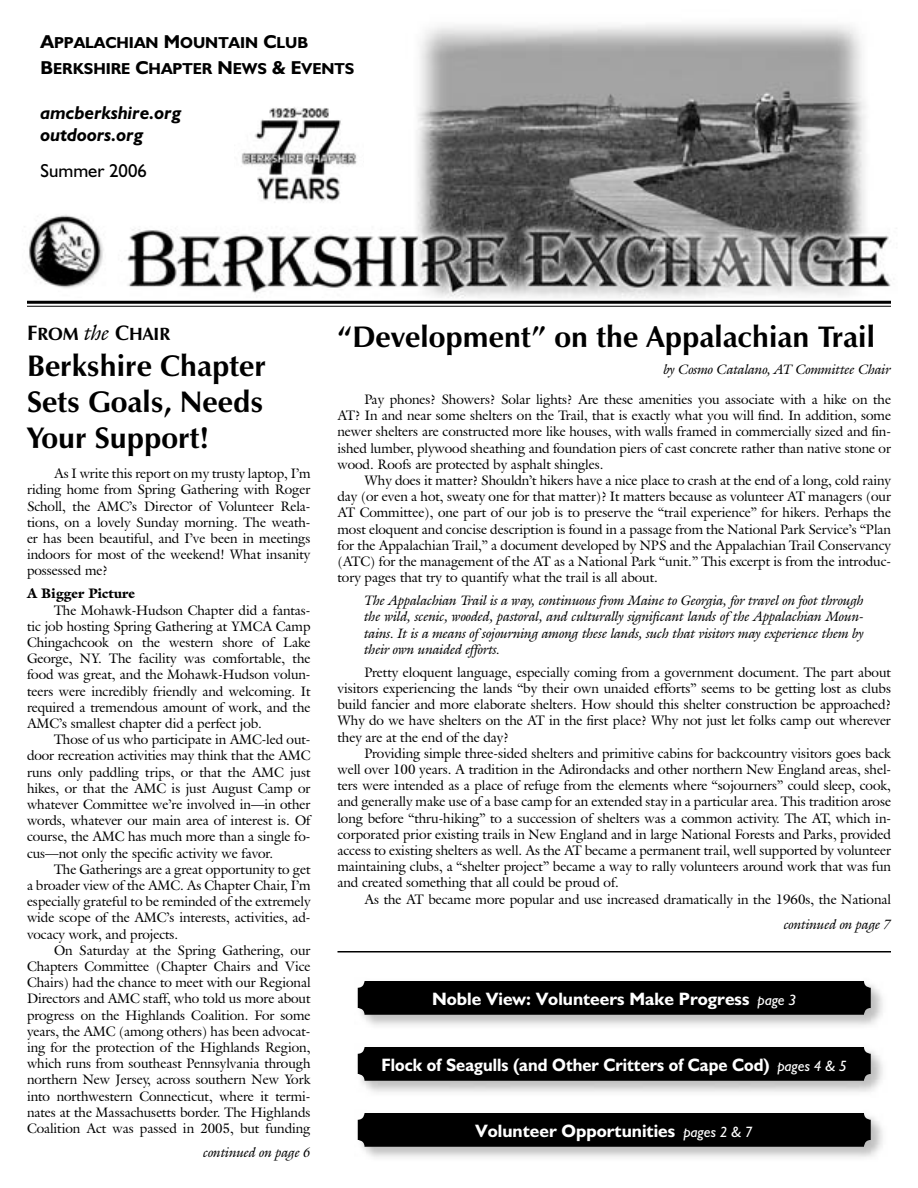
<style>
.page{position:relative;width:918px;height:1188px;background:#fff}
.page>*{position:absolute;margin:0;border:0;box-sizing:border-box;transform-origin:0 0}
.t1{font:700 30px/36px "Zapf Humanist 601 BT";color:#000;text-align:justify}
.t2{font:italic 700 18.75px/22.5px "Humanist 521 BT";color:#000}
.t3{font:18.75px "Humanist 521 BT";color:#000}
.t4{font:700 18px "Humanist 521 BT";color:#fff}
.t5{font:700 18px "Humanist 521 BT";color:#fff;scale:.95 1}
.t6{font:700 17.85px "Zapf Humanist 601 BT";color:#000}
.t7{font:700 15.9px/26px "Humanist 521 BT";color:#000}
.t8{font:13.5px/16.2px "Galliard IT Cby BT";color:#000;text-align:justify}
.t9{font:italic 13.5px/16.2px "Galliard IT Cby BT";color:#000;text-align:justify}
.t10{font:900 13.5px "Galliard IT Cby BT";color:#000}
.s1{font-size:18.75px}
.s2{font-size:21px}
.s3{font-family:"Galliard IT Cby BT";font-weight:400;font-style:italic;font-size:21px}
.s4{font-weight:400;font-style:italic;font-size:15px}
</style>
<div class="page">
<img style="left:27px;top:24px;width:864px;height:277px">
<hr style="left:338px;top:951px;width:553px;height:1px;background:#000">
<div style="left:358px;top:981px;width:513px;height:34px;background:#000;border-radius:7px"></div>
<div style="left:358px;top:1047px;width:513px;height:34px;background:#000;border-radius:7px"></div>
<div style="left:358px;top:1113px;width:513px;height:34px;background:#000;border-radius:7px"></div>
<img style="left:234px;top:97px;width:130px;height:116px">
<hr style="left:27px;top:301px;width:864px;height:3px;background:#000">
<hr style="left:27px;top:306px;width:864px;height:1px;background:#000">
<p class="t7" style="left:40px;top:31px;width:315px"><span class="s1">A</span>PPALACHIAN <span class="s1">M</span>OUNTAIN <span class="s1">C</span>LUB<br><span class="s1">B</span>ERKSHIRE <span class="s1">C</span>HAPTER <span class="s1">N</span>EWS <span class="s1">&amp; E</span>VENTS</p>
<h2 class="t2" style="left:40px;top:103px;width:143px">amcberkshire.org outdoors.org</h2>
<h2 class="t3" style="left:40px;top:164px;width:108px">Summer 2006</h2>
<h3 class="t6" style="left:27px;top:328px;width:145px"><span class="s2">F</span>ROM <span class="s3">the</span> <span class="s2">C</span>HAIR</h3>
<h1 class="t1" style="left:27px;top:351px;width:240px">Berkshire Chapter Sets Goals, Needs Your Support!</h1>
<p class="t8" style="left:27px;top:467px;width:285px;text-indent:27px">As I write this report on my trusty laptop, I’m riding home from Spring Gathering with Roger Scholl, the AMC’s Director of Volunteer Rela&shy;tions, on a lovely Sunday morning. The weath&shy;er has been beautiful, and I’ve been in meetings indoors for most of the weekend! What insanity possessed me?</p>
<p class="t10" style="left:27px;top:587px;width:110px">A Bigger Picture</p>
<p class="t8" style="left:27px;top:603px;width:285px;text-indent:27px">The Mohawk-Hudson Chapter did a fantas&shy;tic job hosting Spring Gathering at YMCA Camp Chingachcook on the western shore of Lake George, NY. The facility was comfortable, the food was great, and the Mohawk-Hudson volun&shy;teers were incredibly friendly and welcoming. It required a tremendous amount of work, and the AMC’s smallest chapter did a perfect job.</p>
<p class="t8" style="left:27px;top:733px;width:285px;text-indent:27px">Those of us who participate in AMC-led out&shy;door recreation activities may think that the AMC runs only paddling trips, or that the AMC just hikes, or that the AMC is just August Camp or whatever Committee we’re involved in—in other words, whatever our main area of interest is. Of course, the AMC has much more than a single fo&shy;cus—not only the specific activity we favor.</p>
<p class="t8" style="left:27px;top:862px;width:285px;text-indent:27px">The Gatherings are a great opportunity to get a broader view of the AMC. As Chapter Chair, I’m especially grateful to be reminded of the extremely wide scope of the AMC’s interests, activities, ad&shy;vocacy work, and projects.</p>
<p class="t8" style="left:27px;top:943px;width:285px;text-indent:27px">On Saturday at the Spring Gathering, our Chapters Committee (Chapter Chairs and Vice Chairs) had the chance to meet with our Regional Directors and AMC staff, who told us more about progress on the Highlands Coalition. For some years, the AMC (among others) has been advocat&shy;ing for the protection of the Highlands Region, which runs from southeast Pennsylvania through northern New Jersey, across southern New York into northwestern Connecticut, where it termi&shy;nates at the Massachusetts border. The Highlands Coalition Act was passed in 2005, but funding</p>
<p class="t9" style="left:204px;top:1146px;width:108px">continued on page 6</p>
<h1 class="t1" style="left:338px;top:322px;width:539px">“Development” on the Appalachian Trail</h1>
<p class="t9" style="left:664px;top:363px;width:229px">by Cosmo Catalano, AT Committee Chair</p>
<p class="t8" style="left:337px;top:392px;width:555px;text-indent:27px">Pay phones? Showers? Solar lights? Are these amenities you associate with a hike on the AT? In and near some shelters on the Trail, that is exactly what you will find. In addition, some newer shelters are constructed more like houses, with walls framed in commercially sized and fin&shy;ished lumber, plywood sheathing and foundation piers of cast concrete rather than native stone or wood. Roofs are protected by asphalt shingles.</p>
<p class="t8" style="left:337px;top:473px;width:555px;text-indent:27px">Why does it matter? Shouldn’t hikers have a nice place to crash at the end of a long, cold rainy day (or even a hot, sweaty one for that matter)? It matters because as volunteer AT managers (our AT Committee), one part of our job is to preserve the “trail experience” for hikers. Perhaps the most eloquent and concise description is found in a passage from the National Park Service’s “Plan for the Appalachian Trail,” a document developed by NPS and the Appalachian Trail Conservancy (ATC) for the management of the AT as a National Park “unit.” This excerpt is from the introduc&shy;tory pages that try to quantify what the trail is all about.</p>
<p class="t9" style="left:364px;top:594px;width:501px">The Appalachian Trail is a way, continuous from Maine to Georgia, for travel on foot through the wild, scenic, wooded, pastoral, and culturally significant lands of the Appalachian Moun&shy;tains. It is a means of sojourning among these lands, such that visitors may experience them by their own unaided efforts.</p>
<p class="t8" style="left:337px;top:665px;width:555px;text-indent:27px">Pretty eloquent language, especially coming from a government document. The part about visitors experiencing the lands “by their own unaided efforts” seems to be getting lost as clubs build fancier and more elaborate shelters. How should this shelter construction be approached?<br>Why do we have shelters on the AT in the first place? Why not just let folks camp out wherever they are at the end of the day?</p>
<p class="t8" style="left:337px;top:746px;width:555px;text-indent:27px">Providing simple three-sided shelters and primitive cabins for backcountry visitors goes back well over 100 years. A tradition in the Adirondacks and other northern New England areas, shel&shy;ters were intended as a place of refuge from the elements where “sojourners” could sleep, cook, and generally make use of a base camp for an extended stay in a particular area. This tradition arose long before “thru-hiking” to a succession of shelters was a common activity. The AT, which in&shy;corporated prior existing trails in New England and in large National Forests and Parks, provided access to existing shelters as well. As the AT became a permanent trail, well supported by volunteer maintaining clubs, a “shelter project” became a way to rally volunteers around work that was fun and created something that all could be proud of.</p>
<p class="t8" style="left:364px;top:892px;width:528px">As the AT became more popular and use increased dramatically in the 1960s, the National</p>
<p class="t9" style="left:784px;top:917px;width:108px">continued on page 7</p>
<h3 class="t4" style="left:432px;top:992px;width:366px">Noble View: Volunteers Make Progress <span class="s4">page 3</span></h3>
<h3 class="t5" style="left:382px;top:1058px;width:491px">Flock of Seagulls (and Other Critters of Cape Cod) <span class="s4">pages 4 &amp; 5</span></h3>
<h3 class="t4" style="left:476px;top:1124px;width:279px">Volunteer Opportunities <span class="s4">pages 2 &amp; 7</span></h3>
</div>
